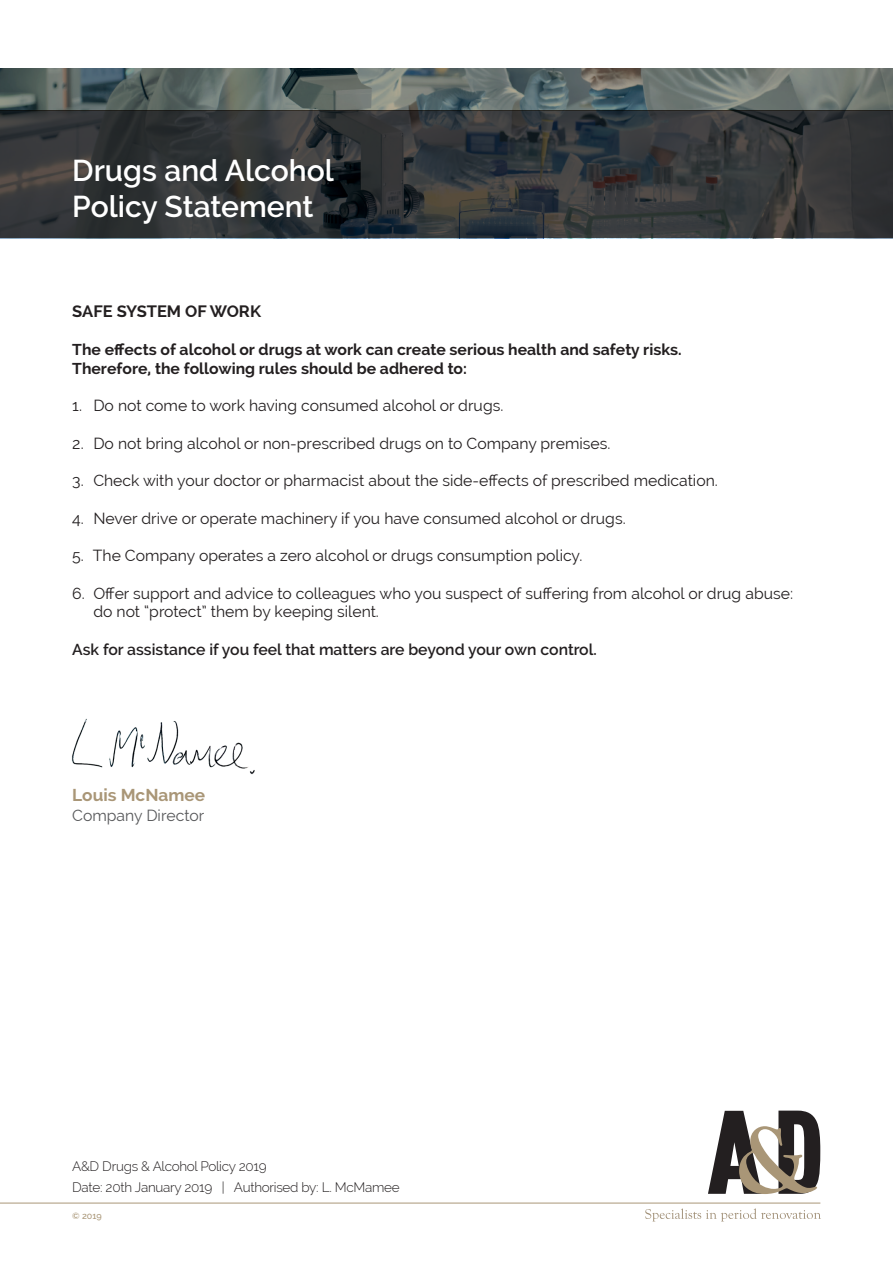
<style>
.page{position:relative;width:893px;height:1263px;background:#fff}
.page>*{position:absolute;margin:0;border:0;box-sizing:border-box;transform-origin:0 0}
.t1{font:600 30px/36px "Raleway";color:#fff}
.t2{font:700 17.25px "Raleway";color:#a99677}
.t3{font:700 16.5px "Raleway";color:#231f20}
.t4{font:15.75px/18.8px "Raleway";color:#231f20}
.t5{font:700 15.75px/18.8px "Raleway";color:#231f20}
.t6{font:600 15.75px "Raleway";color:#231f20}
.t7{font:15.75px "Raleway";color:#57585a}
.t8{font:300 13.5px/21px "Raleway";letter-spacing:-.02em;color:#231f20}
.t9{font:500 9px "Raleway";color:#a99677}
</style>
<div class="page">
<svg style="left:0;top:68px;width:893px;height:43px;background:#616c69"></svg>
<svg style="left:0;top:111px;width:893px;height:127px;background:#323537"></svg>
<svg style="left:708px;top:1110px;width:112px;height:84px"></svg>
<svg style="left:645px;top:1208px;width:176px;height:13px"></svg>
<hr style="left:0;top:1203px;width:820px;height:1px;background:#a99677">
<img style="left:71px;top:718px;width:184px;height:57px">
<h1 class="t1" style="left:72px;top:152px;width:263px">Drugs and Alcohol<br>Policy Statement</h1>
<p class="t3" style="left:72px;top:302px;width:190px">SAFE SYSTEM OF WORK</p>
<p class="t5" style="left:72px;top:340px;width:611px">The effects of alcohol or drugs at work can create serious health and safety risks.<br>Therefore, the following rules should be adhered to:</p>
<p class="t4" style="left:72px;top:396px;width:433px">1. Do not come to work having consumed alcohol or drugs.</p>
<p class="t4" style="left:72px;top:434px;width:540px">2. Do not bring alcohol or non-prescribed drugs on to Company premises.</p>
<p class="t4" style="left:72px;top:471px;width:647px">3. Check with your doctor or pharmacist about the side-effects of prescribed medication.</p>
<p class="t4" style="left:72px;top:509px;width:555px">4. Never drive or operate machinery if you have consumed alcohol or drugs.</p>
<p class="t4" style="left:72px;top:546px;width:512px">5. The Company operates a zero alcohol or drugs consumption policy.</p>
<p class="t4" style="left:93px;top:584px;width:701px;text-indent:-21px">6. Offer support and advice to colleagues who you suspect of suffering from alcohol or drug abuse: do not “protect” them by keeping silent.</p>
<p class="t6" style="left:72px;top:640px;width:526px">Ask for assistance if you feel that matters are beyond your own control.</p>
<p class="t2" style="left:72px;top:785px;width:134px">Louis McNamee</p>
<p class="t7" style="left:72px;top:806px;width:134px">Company Director</p>
<p class="t8" style="left:72px;top:1156px;width:329px">A&amp;D Drugs &amp; Alcohol Policy 2019<br>Date: 20th January 2019 | Authorised by: L. McMamee</p>
<p class="t9" style="left:72px;top:1210px;width:31px">© 2019</p>
</div>
